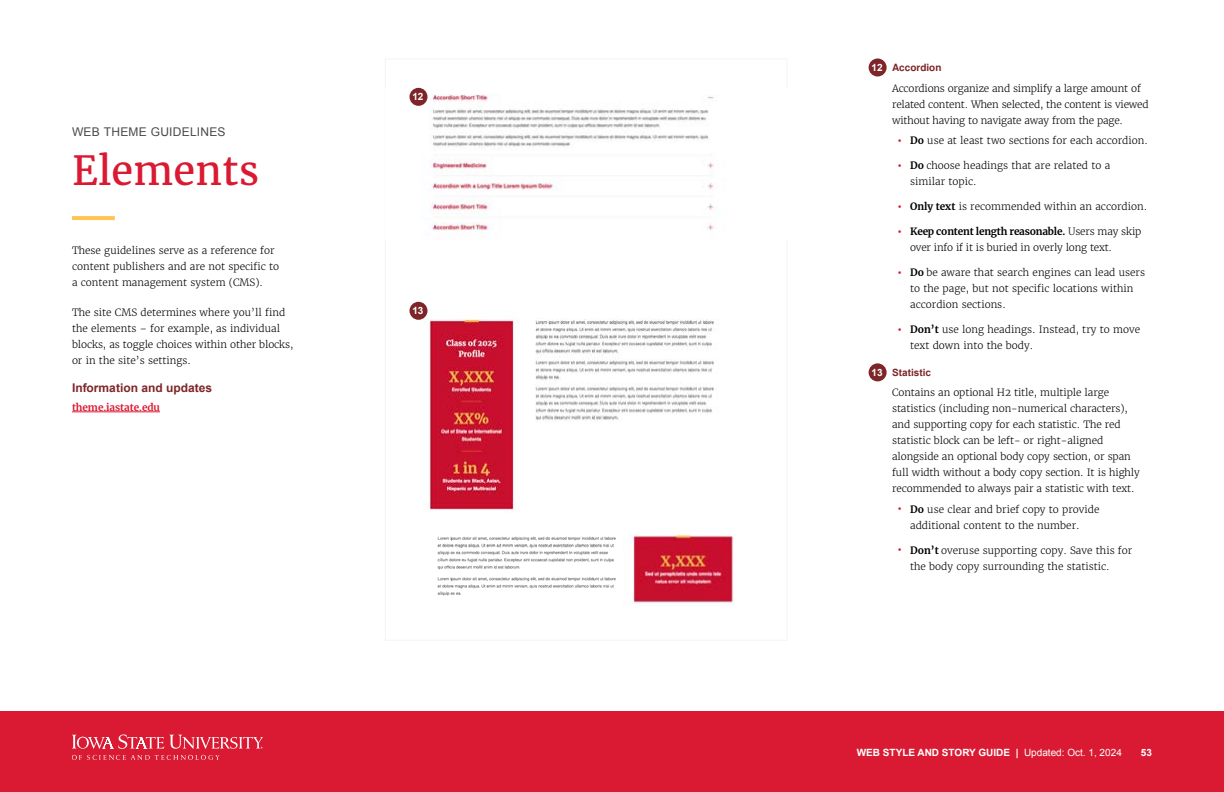
<style>
.page{position:relative;width:1224px;height:792px;background:#fff}
.page>*{position:absolute;margin:0;border:0;box-sizing:border-box;transform-origin:0 0}
.t1{font:40px "Merriweather";color:#da1a32}
.t2{font:700 12px "Arial";color:#7d2529}
.t3{font:12px "Arial";letter-spacing:.025em;color:#4a4a4b}
.t4{font:300 10px/16px "Merriweather";color:#000}
.t5{font:300 10px/16px "Merriweather";letter-spacing:-.02em;color:#000}
.t6{font:700 10px "Arial";color:#fff}
.t7{font:700 10px "Merriweather";letter-spacing:-.01em;color:#da1a32}
.t8{font:700 10px "Nimbus San L";color:#7d2529}
.t9{font:700 10px "Arial";color:#7d2529}
.s1{font-size:16px;color:#da1a32}
.s2{font-weight:700}
.s3{font-weight:400}
</style>
<div class="page">
<div style="left:0;top:711px;width:1224px;height:81px;background:#da1a32"></div>
<svg style="left:72px;top:734px;width:191px;height:26px"></svg>
<img style="left:437px;top:536px;width:179px;height:60px">
<img style="left:630px;top:534px;width:104px;height:70px">
<img style="left:423px;top:318px;width:291px;height:195px">
<div style="left:869px;top:58px;width:18px;height:18px;background:#7d2529;border-radius:50%"></div>
<div style="left:869px;top:363px;width:18px;height:18px;background:#7d2529;border-radius:50%"></div>
<img style="left:409px;top:90px;width:305px;height:144px">
<div style="left:410px;top:88px;width:18px;height:18px;background:#7d2529;border-radius:50%"></div>
<div style="left:410px;top:302px;width:18px;height:18px;background:#7d2529;border-radius:50%"></div>
<svg style="left:72px;top:216px;width:43px;height:4px"></svg>
<hr style="left:72px;top:412px;width:88px;height:1px;background:#da1a32">
<p class="t3" style="left:72px;top:124px;width:155px">WEB THEME GUIDELINES</p>
<h1 class="t1" style="left:72px;top:145px;width:189px">Elements</h1>
<p class="t4" style="left:72px;top:243px;width:209px">These guidelines serve as a reference for content publishers and are not specific to a content management system (CMS).</p>
<p class="t4" style="left:72px;top:304px;width:223px">The site CMS determines where you’ll find the elements – for example, as individual blocks, as toggle choices within other blocks, or in the site’s settings.</p>
<p class="t2" style="left:72px;top:380px;width:142px">Information and updates</p>
<p class="t7" style="left:72px;top:401px;width:89px">theme.iastate.edu</p>
<p class="t6" style="left:412px;top:90px;width:13px">12</p>
<p class="t6" style="left:412px;top:304px;width:13px">13</p>
<p class="t6" style="left:872px;top:61px;width:13px">12</p>
<p class="t6" style="left:872px;top:366px;width:13px">13</p>
<p class="t8" style="left:892px;top:61px;width:51px">Accordion</p>
<p class="t5" style="left:892px;top:80px;width:258px">Accordions organize and simplify a large amount of related content. When selected, the content is viewed without having to navigate away from the page.</p>
<p class="t4" style="left:897px;top:133px;width:253px"><span class="s1">•</span> <span class="s2">Do</span> use at least two sections for each accordion.</p>
<p class="t4" style="left:910px;top:158px;width:202px;text-indent:-14px"><span class="s1">•</span> <span class="s2">Do</span> choose headings that are related to a similar topic.</p>
<p class="t4" style="left:897px;top:199px;width:252px"><span class="s1">•</span> <span class="s2">Only text</span> is recommended within an accordion.</p>
<p class="t5" style="left:910px;top:224px;width:233px;text-indent:-14px"><span class="s1">•</span> <span class="s2">Keep content length reasonable.</span> Users may skip over info if it is buried in overly long text.</p>
<p class="t4" style="left:910px;top:265px;width:236px;text-indent:-14px"><span class="s1">•</span> <span class="s2">Do</span> be aware that search engines can lead users to the page, but not specific locations within accordion sections.</p>
<p class="t4" style="left:910px;top:322px;width:231px;text-indent:-14px"><span class="s1">•</span> <span class="s2">Don’t</span> use long headings. Instead, try to move text down into the body.</p>
<p class="t9" style="left:892px;top:366px;width:40px">Statistic</p>
<p class="t4" style="left:892px;top:385px;width:249px">Contains an optional H2 title, multiple large statistics (including non-numerical characters), and supporting copy for each statistic. The red statistic block can be left- or right-aligned alongside an optional body copy section, or span full width without a body copy section. It is highly recommended to always pair a statistic with text.</p>
<p class="t4" style="left:910px;top:501px;width:191px;text-indent:-14px"><span class="s1">•</span> <span class="s2">Do</span> use clear and brief copy to provide additional content to the number.</p>
<p class="t4" style="left:910px;top:542px;width:224px;text-indent:-14px"><span class="s1">•</span> <span class="s2">Don’t</span> overuse supporting copy. Save this for the body copy surrounding the statistic.</p>
<p class="t6" style="left:857px;top:746px;width:267px">WEB STYLE AND STORY GUIDE | <span class="s3">Updated: Oct. 1, 2024</span></p>
<p class="t6" style="left:1141px;top:746px;width:13px">53</p>
</div>
